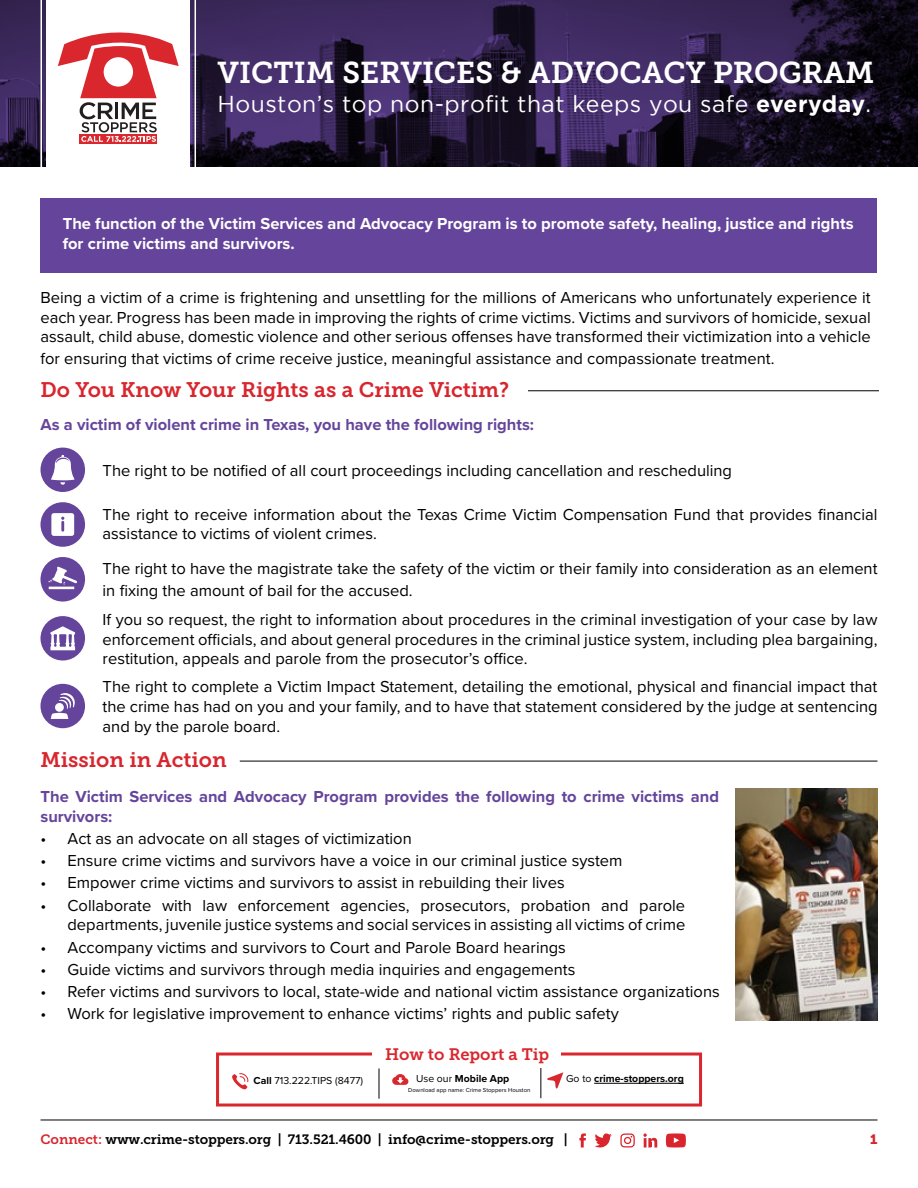
<style>
.page{position:relative;width:918px;height:1188px;background:#fff}
.page>*{position:absolute;margin:0;border:0;box-sizing:border-box;transform-origin:0 0}
.t1{font:30px "Museo Slab 700";color:#fff}
.t2{font:22.95px "Gotham";letter-spacing:.02em;color:#fff}
.t3{font:21px "Museo Slab 700";color:#d8262e}
.t4{font:16.5px/19.8px "Proxima Nova";color:#000;text-align:justify}
.t5{font:700 16.5px/19.8px "Proxima Nova";color:#65459b}
.t6{font:700 16.5px/19.8px "Proxima Nova";color:#fff}
.t7{font:16.5px "Museo Slab 700";color:#d9272d}
.t8{font:13.5px "Museo Slab 700";letter-spacing:-.01em;color:#000101}
.t9{font:13.5px "Museo Slab 900";color:#d8262e}
.t10{font:700 10.5px "Proxima Nova";color:#000}
.t11{font:10.5px "Proxima Nova";color:#000}
.t12{font:6px "Proxima Nova";color:#000}
.s1{font-weight:700}
.s2{font-weight:400}
.s3{color:#d8262e}
</style>
<div class="page">
<hr style="left:40px;top:1120px;width:838px;height:1px;background:#000">
<svg style="left:666px;top:1133px;width:20px;height:15px"></svg>
<svg style="left:595px;top:1133px;width:17px;height:15px"></svg>
<svg style="left:620px;top:1133px;width:15px;height:15px"></svg>
<svg style="left:579px;top:1133px;width:7px;height:15px"></svg>
<svg style="left:643px;top:1133px;width:15px;height:15px"></svg>
<div style="left:40px;top:198px;width:838px;height:75px;background:#65459b"></div>
<svg style="left:0;top:0;width:918px;height:166px;background:#2c1e44"></svg>
<hr style="left:528px;top:390px;width:351px;height:1px;background:#000">
<div style="left:46px;top:0;width:144px;height:170px;background:#fff"></div>
<hr style="left:40px;top:0;width:2px;height:172px;background:#fff">
<hr style="left:195px;top:0;width:1px;height:170px;background:#fff">
<div style="left:80px;top:134px;width:77px;height:9px;background:#d9272d"></div>
<svg style="left:58px;top:32px;width:121px;height:110px"></svg>
<div style="left:216px;top:1053px;width:486px;height:54px;border:3px solid #d9272d"></div>
<div style="left:372px;top:1044px;width:189px;height:21px;background:#fff"></div>
<svg style="left:547px;top:1072px;width:16px;height:17px"></svg>
<svg style="left:392px;top:1074px;width:16px;height:11px"></svg>
<svg style="left:232px;top:1073px;width:16px;height:16px"></svg>
<hr style="left:541px;top:1068px;width:1px;height:30px;background:#000">
<hr style="left:594px;top:1083px;width:90px;height:1px;background:#000">
<hr style="left:379px;top:1068px;width:1px;height:31px;background:#000">
<svg style="left:40px;top:447px;width:45px;height:45px"></svg>
<svg style="left:40px;top:557px;width:45px;height:45px"></svg>
<svg style="left:40px;top:616px;width:45px;height:45px"></svg>
<hr style="left:240px;top:761px;width:638px;height:1px;background:#000">
<img style="left:735px;top:789px;width:143px;height:232px">
<svg style="left:40px;top:502px;width:45px;height:45px"></svg>
<svg style="left:40px;top:684px;width:45px;height:44px"></svg>
<h1 class="t1" style="left:218px;top:55px;width:658px">VICTIM SERVICES &amp; ADVOCACY PROGRAM</h1>
<h2 class="t2" style="left:218px;top:91px;width:655px">Houston’s top non-profit that keeps you safe <span class="s1">everyday</span>.</h2>
<p class="t6" style="left:63px;top:213px;width:792px">The function of the Victim Services and Advocacy Program is to promote safety, healing, justice and rights for crime victims and survivors.</p>
<p class="t4" style="left:40px;top:287px;width:832px">Being a victim of a crime is frightening and unsettling for the millions of Americans who unfortunately experience it each year. Progress has been made in improving the rights of crime victims. Victims and survivors of homicide, sexual assault, child abuse, domestic violence and other serious offenses have transformed their victimization into a vehicle</p>
<p class="t4" style="left:40px;top:348px;width:736px">for ensuring that victims of crime receive justice, meaningful assistance and compassionate treatment.</p>
<p class="t3" style="left:41px;top:378px;width:470px">Do You Know Your Rights as a Crime Victim?</p>
<p class="t5" style="left:40px;top:414px;width:495px">As a victim of violent crime in Texas, you have the following rights:</p>
<p class="t4" style="left:103px;top:460px;width:631px">The right to be notified of all court proceedings including cancellation and rescheduling</p>
<p class="t4" style="left:103px;top:504px;width:776px">The right to receive information about the Texas Crime Victim Compensation Fund that provides financial assistance to victims of violent crimes.</p>
<p class="t4" style="left:103px;top:557px;width:776px;line-height:21.6px">The right to have the magistrate take the safety of the victim or their family into consideration as an element in fixing the amount of bail for the accused.</p>
<p class="t4" style="left:103px;top:609px;width:776px">If you so request, the right to information about procedures in the criminal investigation of your case by law enforcement officials, and about general procedures in the criminal justice system, including plea bargaining, restitution, appeals and parole from the prosecutor’s office.</p>
<p class="t4" style="left:103px;top:676px;width:777px">The right to complete a Victim Impact Statement, detailing the emotional, physical and financial impact that the crime has had on you and your family, and to have that statement considered by the judge at sentencing and by the parole board.</p>
<p class="t3" style="left:41px;top:748px;width:188px">Mission in Action</p>
<p class="t5" style="left:40px;top:786px;width:680px">The Victim Services and Advocacy Program provides the following to crime victims and survivors:</p>
<p class="t4" style="left:40px;top:828px;width:373px">• Act as an advocate on all stages of victimization</p>
<p class="t4" style="left:40px;top:850px;width:584px">• Ensure crime victims and survivors have a voice in our criminal justice system</p>
<p class="t4" style="left:40px;top:872px;width:526px">• Empower crime victims and survivors to assist in rebuilding their lives</p>
<p class="t4" style="left:40px;top:894px;width:646px;text-align:right">• Collaborate with law enforcement agencies, prosecutors, probation and parole departments, juvenile justice systems and social services in assisting all victims of crime</p>
<p class="t4" style="left:40px;top:936px;width:527px">• Accompany victims and survivors to Court and Parole Board hearings</p>
<p class="t4" style="left:40px;top:959px;width:536px">• Guide victims and survivors through media inquiries and engagements</p>
<p class="t4" style="left:40px;top:981px;width:681px">• Refer victims and survivors to local, state-wide and national victim assistance organizations</p>
<p class="t4" style="left:40px;top:1003px;width:580px">• Work for legislative improvement to enhance victims’ rights and public safety</p>
<p class="t7" style="left:385px;top:1045px;width:166px">How to Report a Tip</p>
<p class="t12" style="left:408px;top:1086px;width:124px">Download app name: Crime Stoppers Houston</p>
<p class="t11" style="left:254px;top:1072px;width:111px"><span class="s1">Call</span> 713.222.TIPS (8477)</p>
<p class="t10" style="left:416px;top:1070px;width:95px"><span class="s2">Use our</span> Mobile App</p>
<p class="t10" style="left:566px;top:1070px;width:119px"><span class="s2">Go to</span> crime-stoppers.org</p>
<p class="t8" style="left:41px;top:1131px;width:529px"><span class="s3">Connect:</span> www.crime-stoppers.org | 713.521.4600 | info@crime-stoppers.org |</p>
<p class="t9" style="left:870px;top:1131px;width:9px">1</p>
</div>
